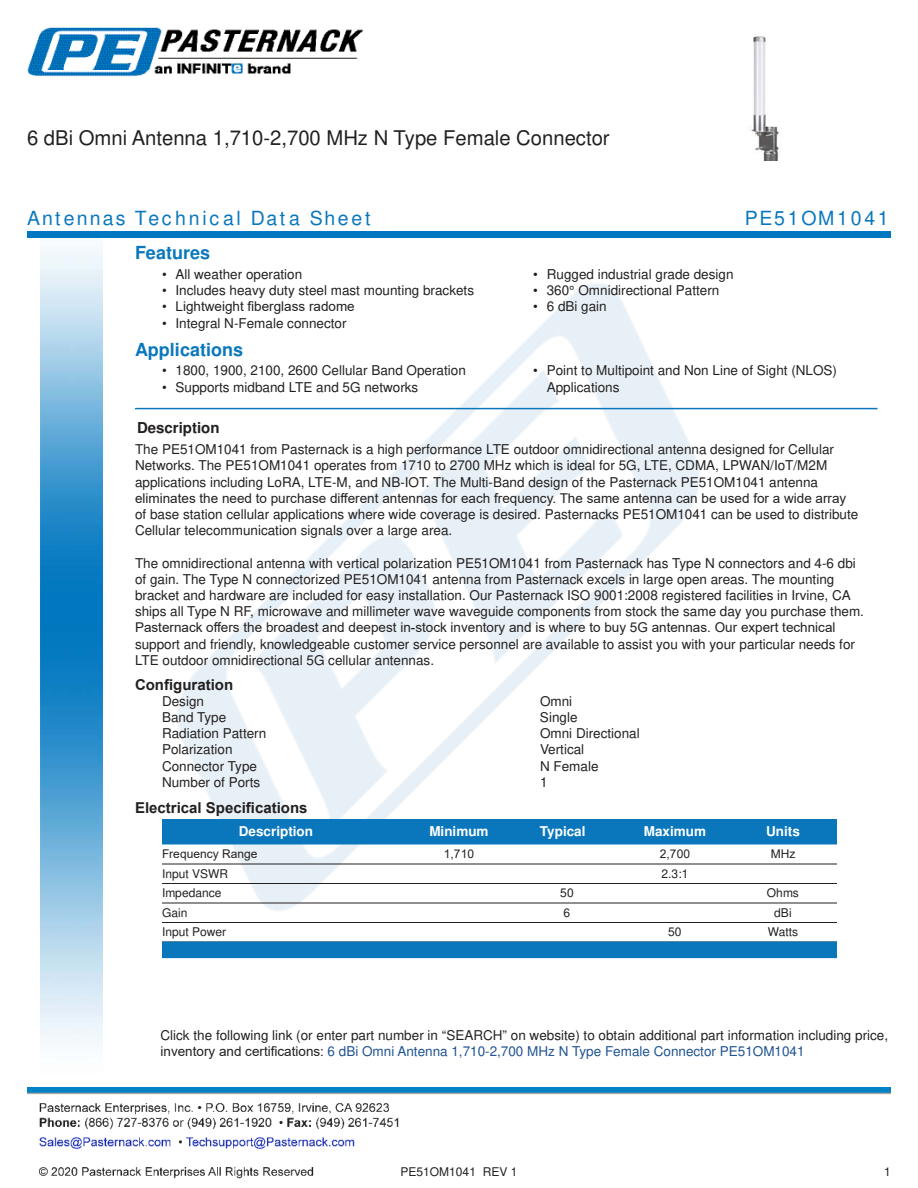
<style>
.page{position:relative;width:918px;height:1188px;background:#fff}
.page>*{position:absolute;margin:0;border:0;box-sizing:border-box;transform-origin:0 0}
.t1{font:20.25px "Arial";color:#221f1f}
.t2{font:900 19.5px "Arial";letter-spacing:.14em;color:#0a77bd}
.t3{font:700 18px "Arial";color:#0a77bd}
.t4{font:700 15px "Arial";color:#221f1f}
.t5{font:13.5px/16.2px "Arial";color:#221f1f}
.t6{font:700 13.5px "Arial";color:#fff}
.t7{font:12px "Arial";color:#221f1f}
.t8{font:700 7.5px "Arial";color:#fff}
.s1{color:#1f5392}
</style>
<div class="page">
<img style="left:102px;top:246px;width:719px;height:724px">
<img style="left:40px;top:237px;width:62px;height:804px">
<img style="left:39px;top:1103px;width:360px;height:76px">
<img style="left:27px;top:1088px;width:864px;height:7px">
<div style="left:27px;top:231px;width:864px;height:6px;background:#0177c0"></div>
<img style="left:27px;top:27px;width:337px;height:50px">
<hr style="left:135px;top:408px;width:743px;height:1px;background:#0a77bd">
<div style="left:162px;top:819px;width:675px;height:26px;background:#0a77bd"></div>
<hr style="left:162px;top:864px;width:675px;height:1px;background:#221f1f">
<hr style="left:162px;top:883px;width:675px;height:1px;background:#221f1f">
<hr style="left:162px;top:903px;width:675px;height:1px;background:#221f1f">
<hr style="left:162px;top:922px;width:675px;height:1px;background:#221f1f">
<div style="left:162px;top:942px;width:675px;height:16px;background:#0a77bd"></div>
<img style="left:751px;top:36px;width:28px;height:124px">
<h1 class="t1" style="left:27px;top:130px;width:584px">6 dBi Omni Antenna 1,710-2,700 MHz N Type Female Connector</h1>
<h2 class="t2" style="left:27px;top:207px;width:345px">Antennas Technical Data Sheet</h2>
<h2 class="t2" style="left:745px;top:207px;width:145px">PE51OM1041</h2>
<h3 class="t3" style="left:135px;top:246px;width:77px">Features</h3>
<p class="t5" style="left:162px;top:267px;width:142px">• All weather operation</p>
<p class="t5" style="left:162px;top:283px;width:314px">• Includes heavy duty steel mast mounting brackets</p>
<p class="t5" style="left:162px;top:300px;width:194px">• Lightweight 昀椀berglass radome</p>
<p class="t5" style="left:162px;top:316px;width:186px">• Integral N-Female connector</p>
<h3 class="t3" style="left:135px;top:343px;width:110px">Applications</h3>
<p class="t5" style="left:162px;top:364px;width:305px">• 1800, 1900, 2100, 2600 Cellular Band Operation</p>
<p class="t5" style="left:162px;top:380px;width:258px">• Supports midband LTE and 5G networks</p>
<p class="t8" style="left:135px;top:402px;width:4px">.</p>
<p class="t5" style="left:533px;top:267px;width:202px">• Rugged industrial grade design</p>
<p class="t5" style="left:533px;top:283px;width:188px">• 360° Omnidirectional Pattern</p>
<p class="t5" style="left:533px;top:300px;width:75px">• 6 dBi gain</p>
<p class="t5" style="left:547px;top:364px;width:292px;text-indent:-14px">• Point to Multipoint and Non Line of Sight (NLOS)<br>Applications</p>
<p class="t4" style="left:137px;top:421px;width:84px">Description</p>
<p class="t5" style="left:135px;top:443px;width:725px">The PE51OM1041 from Pasternack is a high performance LTE outdoor omnidirectional antenna designed for Cellular Networks. The PE51OM1041 operates from 1710 to 2700 MHz which is ideal for 5G, LTE, CDMA, LPWAN/IoT/M2M applications including LoRA, LTE-M, and NB-IOT. The Multi-Band design of the Pasternack PE51OM1041 antenna eliminates the need to purchase di昀昀erent antennas for each frequency. The same antenna can be used for a wide array of base station cellular applications where wide coverage is desired. Pasternacks PE51OM1041 can be used to distribute Cellular telecommunication signals over a large area.</p>
<p class="t5" style="left:135px;top:556px;width:731px">The omnidirectional antenna with vertical polarization PE51OM1041 from Pasternack has Type N connectors and 4-6 dbi of gain. The Type N connectorized PE51OM1041 antenna from Pasternack excels in large open areas. The mounting bracket and hardware are included for easy installation. Our Pasternack ISO 9001:2008 registered facilities in Irvine, CA ships all Type N RF, microwave and millimeter wave waveguide components from stock the same day you purchase them.<br>Pasternack o昀昀ers the broadest and deepest in-stock inventory and is where to buy 5G antennas. Our expert technical support and friendly, knowledgeable customer service personnel are available to assist you with your particular needs for LTE outdoor omnidirectional 5G cellular antennas.</p>
<p class="t4" style="left:135px;top:674px;width:100px">Con昀椀guration</p>
<p class="t5" style="left:162px;top:694px;width:44px">Design</p>
<p class="t5" style="left:540px;top:694px;width:34px">Omni</p>
<p class="t5" style="left:162px;top:710px;width:66px">Band Type</p>
<p class="t5" style="left:540px;top:710px;width:39px">Single</p>
<p class="t5" style="left:162px;top:727px;width:106px">Radiation Pattern</p>
<p class="t5" style="left:540px;top:727px;width:101px">Omni Directional</p>
<p class="t5" style="left:162px;top:743px;width:72px">Polarization</p>
<p class="t5" style="left:540px;top:743px;width:46px">Vertical</p>
<p class="t5" style="left:162px;top:759px;width:97px">Connector Type</p>
<p class="t5" style="left:540px;top:759px;width:60px">N Female</p>
<p class="t5" style="left:162px;top:775px;width:100px">Number of Ports</p>
<p class="t5" style="left:540px;top:775px;width:9px">1</p>
<p class="t4" style="left:135px;top:797px;width:174px">Electrical Speci昀椀cations</p>
<p class="t6" style="left:239px;top:826px;width:76px">Description</p>
<p class="t6" style="left:429px;top:826px;width:61px">Minimum</p>
<p class="t6" style="left:540px;top:826px;width:47px">Typical</p>
<p class="t6" style="left:644px;top:826px;width:64px">Maximum</p>
<p class="t6" style="left:766px;top:826px;width:35px">Units</p>
<p class="t7" style="left:162px;top:846px;width:97px">Frequency Range</p>
<p class="t7" style="left:444px;top:846px;width:32px">1,710</p>
<p class="t7" style="left:660px;top:846px;width:32px">2,700</p>
<p class="t7" style="left:771px;top:846px;width:26px">MHz</p>
<p class="t7" style="left:162px;top:869px;width:68px">Input VSWR</p>
<p class="t7" style="left:662px;top:869px;width:28px">2.3:1</p>
<p class="t7" style="left:162px;top:888px;width:61px">Impedance</p>
<p class="t7" style="left:560px;top:888px;width:15px">50</p>
<p class="t7" style="left:767px;top:888px;width:34px">Ohms</p>
<p class="t7" style="left:162px;top:908px;width:27px">Gain</p>
<p class="t7" style="left:564px;top:908px;width:8px">6</p>
<p class="t7" style="left:774px;top:908px;width:19px">dBi</p>
<p class="t7" style="left:162px;top:927px;width:66px">Input Power</p>
<p class="t7" style="left:668px;top:927px;width:15px">50</p>
<p class="t7" style="left:768px;top:927px;width:32px">Watts</p>
<p class="t5" style="left:160px;top:1029px;width:729px">Click the following link (or enter part number in “SEARCH” on website) to obtain additional part information including price, inventory and certi昀椀cations: <span class="s1">6 dBi Omni Antenna 1,710-2,700 MHz N Type Female Connector PE51OM1041</span></p>
<p class="t7" style="left:401px;top:1167px;width:118px">PE51OM1041 REV 1</p>
<p class="t7" style="left:884px;top:1167px;width:8px">1</p>
</div>
